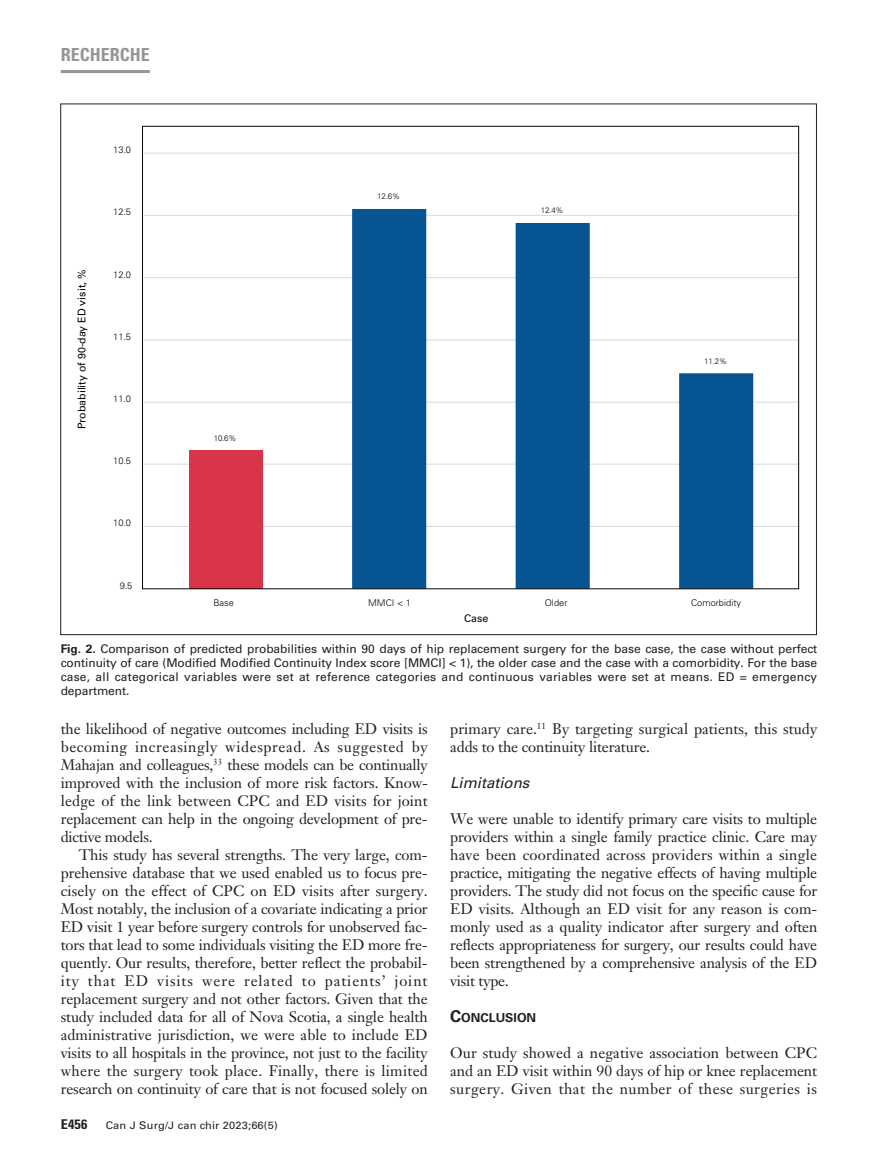
<style>
.page{position:relative;width:878px;height:1175px;background:#fff}
.page>*{position:absolute;margin:0;border:0;box-sizing:border-box;transform-origin:0 0}
.t1{font:700 condensed 18px "Univers LT Std";color:#939598}
.t2{font:15px/18px "Janson Text LT Std";letter-spacing:-.01em;color:#231f20;text-align:justify}
.t3{font:italic 15px "Univers LT Std";color:#231f20}
.t4{font:700 condensed 13.5px "Univers LT Std";color:#231f20;scale:1.05 1}
.t5{font:700 12.3px "Univers LT Std";color:#231f20}
.t6{font:12px/14.2px "Univers LT Std";letter-spacing:.015em;color:#231f20;text-align:justify}
.t7{font:10.65px "Univers LT Std";color:#040503}
.t8{font:10.5px "Univers LT Std";letter-spacing:.015em;color:#231f20;scale:1.05 1}
.t9{font:300 9.3px "Univers LT Std";color:#040503}
.t10{font:300 7.95px "Univers LT Std";letter-spacing:-.025em;color:#040503}
.s1{font-weight:700}
.s2{font-size:16.5px}
</style>
<div class="page">
<hr style="left:61px;top:70px;width:89px;height:3px;background:#939598">
<hr style="left:144px;top:526px;width:654px;height:1px;background:#dad9d8">
<hr style="left:144px;top:464px;width:654px;height:1px;background:#dad9d8">
<hr style="left:144px;top:402px;width:654px;height:1px;background:#dad9d8">
<hr style="left:144px;top:339px;width:654px;height:1px;background:#dad9d8">
<hr style="left:144px;top:277px;width:654px;height:1px;background:#dad9d8">
<hr style="left:144px;top:215px;width:654px;height:1px;background:#dad9d8">
<hr style="left:144px;top:153px;width:654px;height:1px;background:#dad9d8">
<div style="left:189px;top:450px;width:74px;height:139px;background:#d93448"></div>
<svg style="left:352px;top:209px;width:401px;height:378px"></svg>
<p class="t1" style="left:61px;top:44px;width:91px">RECHERCHE</p>
<p class="t7" style="left:75px;top:429px;width:161px;rotate:-90deg">Probability of 90-day ED visit, %</p>
<p class="t9" style="left:113px;top:144px;width:19px">13.0</p>
<p class="t9" style="left:113px;top:206px;width:19px">12.5</p>
<p class="t9" style="left:113px;top:269px;width:19px">12.0</p>
<p class="t9" style="left:113px;top:331px;width:19px">11.5</p>
<p class="t9" style="left:113px;top:393px;width:19px">11.0</p>
<p class="t9" style="left:113px;top:455px;width:19px">10.5</p>
<p class="t9" style="left:113px;top:517px;width:19px">10.0</p>
<p class="t9" style="left:120px;top:580px;width:14px">9.5</p>
<p class="t10" style="left:214px;top:433px;width:24px">10.6%</p>
<p class="t10" style="left:377px;top:192px;width:24px">12.6%</p>
<p class="t10" style="left:541px;top:205px;width:24px">12.4%</p>
<p class="t10" style="left:704px;top:356px;width:24px">11.2%</p>
<p class="t9" style="left:213px;top:597px;width:22px">Base</p>
<p class="t9" style="left:368px;top:597px;width:44px">MMCI &lt; 1</p>
<p class="t7" style="left:464px;top:612px;width:26px">Case</p>
<p class="t9" style="left:544px;top:597px;width:24px">Older</p>
<p class="t9" style="left:691px;top:597px;width:52px">Comorbidity</p>
<p class="t6" style="left:61px;top:641px;width:758px"><span class="s1">Fig. 2.</span> Comparison of predicted probabilities within 90 days of hip replacement surgery for the base case, the case without perfect continuity of care (Modified Modified Continuity Index score [MMCI] &lt; 1), the older case and the case with a comorbidity. For the base case, all categorical variables were set at reference categories and continuous variables were set at means. ED = emergency department.</p>
<p class="t2" style="left:61px;top:719px;width:368px">the likelihood of negative outcomes including ED visits is becoming increasingly widespread. As suggested by Mahajan and colleagues,<sup>33</sup> these models can be continually improved with the inclusion of more risk factors. Know&shy;ledge of the link between CPC and ED visits for joint replacement can help in the ongoing development of pre&shy;dictive models.</p>
<p class="t2" style="left:61px;top:845px;width:368px;text-indent:18px">This study has several strengths. The very large, com&shy;prehensive database that we used enabled us to focus pre&shy;cisely on the effect of CPC on ED visits after surgery.<br>Most notably, the inclusion of a covariate indicating a prior ED visit 1 year before surgery controls for unobserved fac&shy;tors that lead to some individuals visiting the ED more fre&shy;quently. Our results, therefore, better reflect the probabil&shy;ity that ED visits were related to patients’ joint replacement surgery and not other factors. Given that the study included data for all of Nova Scotia, a single health administrative jurisdiction, we were able to include ED visits to all hospitals in the province, not just to the facility where the surgery took place. Finally, there is limited research on continuity of care that is not focused solely on</p>
<p class="t4" style="left:61px;top:1116px;width:27px">E456</p>
<p class="t8" style="left:106px;top:1119px;width:165px">Can J Surg/J can chir 2023;66(5)</p>
<p class="t2" style="left:450px;top:719px;width:368px">primary care.<sup>11</sup> By targeting surgical patients, this study adds to the continuity literature.</p>
<p class="t3" style="left:450px;top:773px;width:81px">Limitations</p>
<p class="t2" style="left:450px;top:809px;width:369px">We were unable to identify primary care visits to multiple providers within a single family practice clinic. Care may have been coordinated across providers within a single practice, mitigating the negative effects of having multiple providers. The study did not focus on the specific cause for ED visits. Although an ED visit for any reason is com&shy;monly used as a quality indicator after surgery and often reflects appropriateness for surgery, our results could have been strengthened by a comprehensive analysis of the ED visit type.</p>
<p class="t5" style="left:450px;top:1010px;width:87px"><span class="s2">C</span>ONCLUSION</p>
<p class="t2" style="left:450px;top:1043px;width:368px">Our study showed a negative association between CPC and an ED visit within 90 days of hip or knee replacement surgery. Given that the number of these surgeries is</p>
</div>
